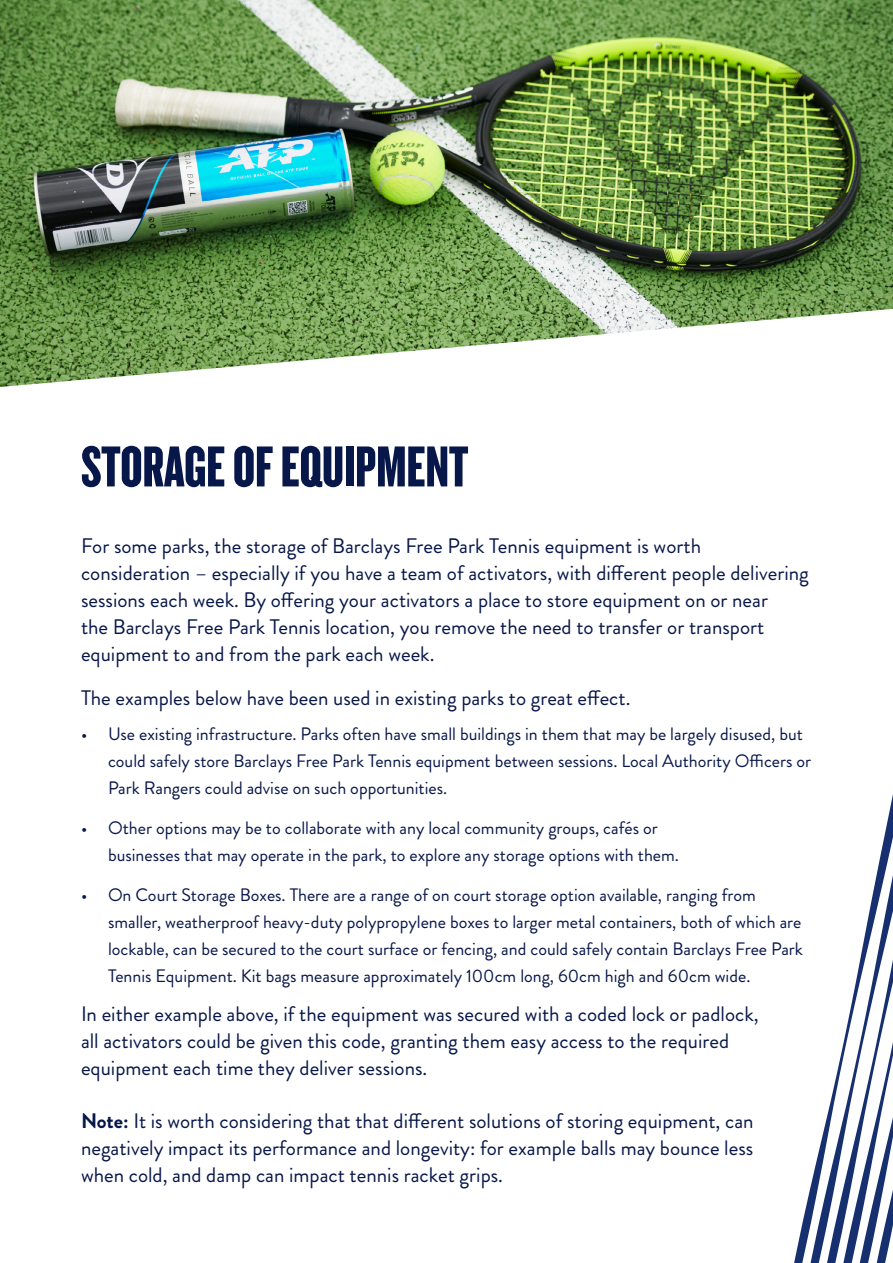
<style>
.page{position:relative;width:893px;height:1263px;background:#fff}
.page>*{position:absolute;margin:0;border:0;box-sizing:border-box;transform-origin:0 0}
.t1{font:60px "LTA Knockout 68 Full Featherwt";color:#081749}
.t2{font:21px/27px "Brandon Grotesque";color:#081749}
.t3{font:18px/27px "Brandon Grotesque";color:#081749}
.s1{font-weight:700}
</style>
<div class="page">
<svg style="left:794px;top:1198px;width:14px;height:65px"></svg>
<svg style="left:808px;top:1130px;width:16px;height:133px"></svg>
<svg style="left:824px;top:794px;width:69px;height:469px"></svg>
<img style="left:0;top:0;width:893px;height:387px">
<h1 class="t1" style="left:81px;top:430px;width:389px">STORAGE OF EQUIPMENT</h1>
<p class="t2" style="left:81px;top:532px;width:729px">For some parks, the storage of Barclays Free Park Tennis equipment is worth consideration – especially if you have a team of activators, with different people delivering sessions each week. By offering your activators a place to store equipment on or near<br>the Barclays Free Park Tennis location, you remove the need to transfer or transport equipment to and from the park each week.</p>
<p class="t2" style="left:81px;top:684px;width:551px">The examples below have been used in existing parks to great effect.</p>
<p class="t3" style="left:108px;top:721px;width:705px;text-indent:-27px">• Use existing infrastructure. Parks often have small buildings in them that may be largely disused, but could safely store Barclays Free Park Tennis equipment between sessions. Local Authority Officers or<br>Park Rangers could advise on such opportunities.</p>
<p class="t3" style="left:108px;top:814px;width:572px;text-indent:-27px">• Other options may be to collaborate with any local community groups, cafés or businesses that may operate in the park, to explore any storage options with them.</p>
<p class="t3" style="left:108px;top:881px;width:696px;text-indent:-27px">• On Court Storage Boxes. There are a range of on court storage option available, ranging from smaller, weatherproof heavy-duty polypropylene boxes to larger metal containers, both of which are lockable, can be secured to the court surface or fencing, and could safely contain Barclays Free Park Tennis Equipment. Kit bags measure approximately 100cm long, 60cm high and 60cm wide.</p>
<p class="t2" style="left:81px;top:1001px;width:679px">In either example above, if the equipment was secured with a coded lock or padlock, all activators could be given this code, granting them easy access to the required equipment each time they deliver sessions.</p>
<p class="t2" style="left:81px;top:1107px;width:674px;text-align:justify"><span class="s1">Note:</span> It is worth considering that that different solutions of storing equipment, can negatively impact its performance and longevity: for example balls may bounce less when cold, and damp can impact tennis racket grips.</p>
</div>
